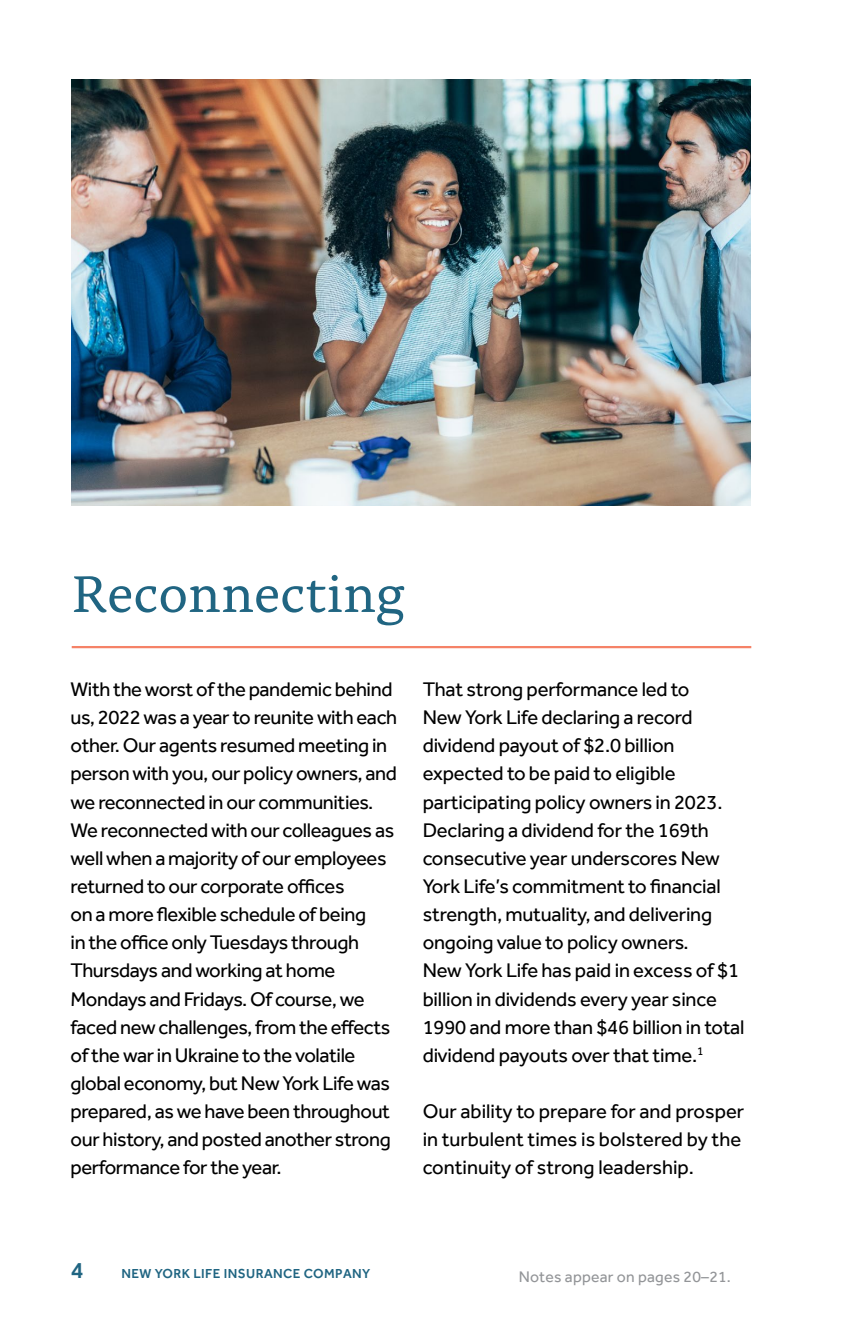
<style>
.page{position:relative;width:851px;height:1337px;background:#fff}
.page>*{position:absolute;margin:0;border:0;box-sizing:border-box;transform-origin:0 0}
.t1{font:54px "Alda OT";color:#206582}
.t2{font:500 23.62px "Effra";color:#206582}
.t3{font:20.25px/28.1px "Effra Pro";letter-spacing:-.02em;color:#000}
.t4{font:20.25px/28.1px "Effra Pro";color:#000}
.t5{font:15.75px "Effra Pro";letter-spacing:.015em;color:#939598}
.t6{font:500 13.5px "Effra";letter-spacing:.03em;color:#206582}
</style>
<div class="page">
<img style="left:72px;top:80px;width:678px;height:425px">
<hr style="left:72px;top:646px;width:679px;height:2px;background:#f58267">
<h1 class="t1" style="left:72px;top:571px;width:335px">Reconnecting</h1>
<p class="t3" style="left:71px;top:675px;width:328px">With the worst of the pandemic behind us, 2022 was a year to reunite with each other. Our agents resumed meeting in person with you, our policy owners, and we reconnected in our communities.<br>We reconnected with our colleagues as well when a majority of our employees returned to our corporate offices<br>on a more flexible schedule of being<br>in the office only Tuesdays through Thursdays and working at home Mondays and Fridays. Of course, we faced new challenges, from the effects of the war in Ukraine to the volatile global economy, but New York Life was prepared, as we have been throughout our history, and posted another strong performance for the year.</p>
<p class="t3" style="left:422px;top:675px;width:323px">That strong performance led to<br>New York Life declaring a record dividend payout of $2.0 billion expected to be paid to eligible participating policy owners in 2023.<br>Declaring a dividend for the 169th consecutive year underscores New York Life’s commitment to financial strength, mutuality, and delivering ongoing value to policy owners.<br>New York Life has paid in excess of $1 billion in dividends every year since 1990 and more than $46 billion in total dividend payouts over that time.<sup>1</sup></p>
<p class="t4" style="left:422px;top:1097px;width:323px">Our ability to prepare for and prosper in turbulent times is bolstered by the continuity of strong leadership.</p>
<p class="t2" style="left:71px;top:1256px;width:14px">4</p>
<p class="t6" style="left:121px;top:1265px;width:250px">NEW YORK LIFE INSURANCE COMPANY</p>
<p class="t5" style="left:518px;top:1267px;width:214px">Notes appear on pages 20–21.</p>
</div>
